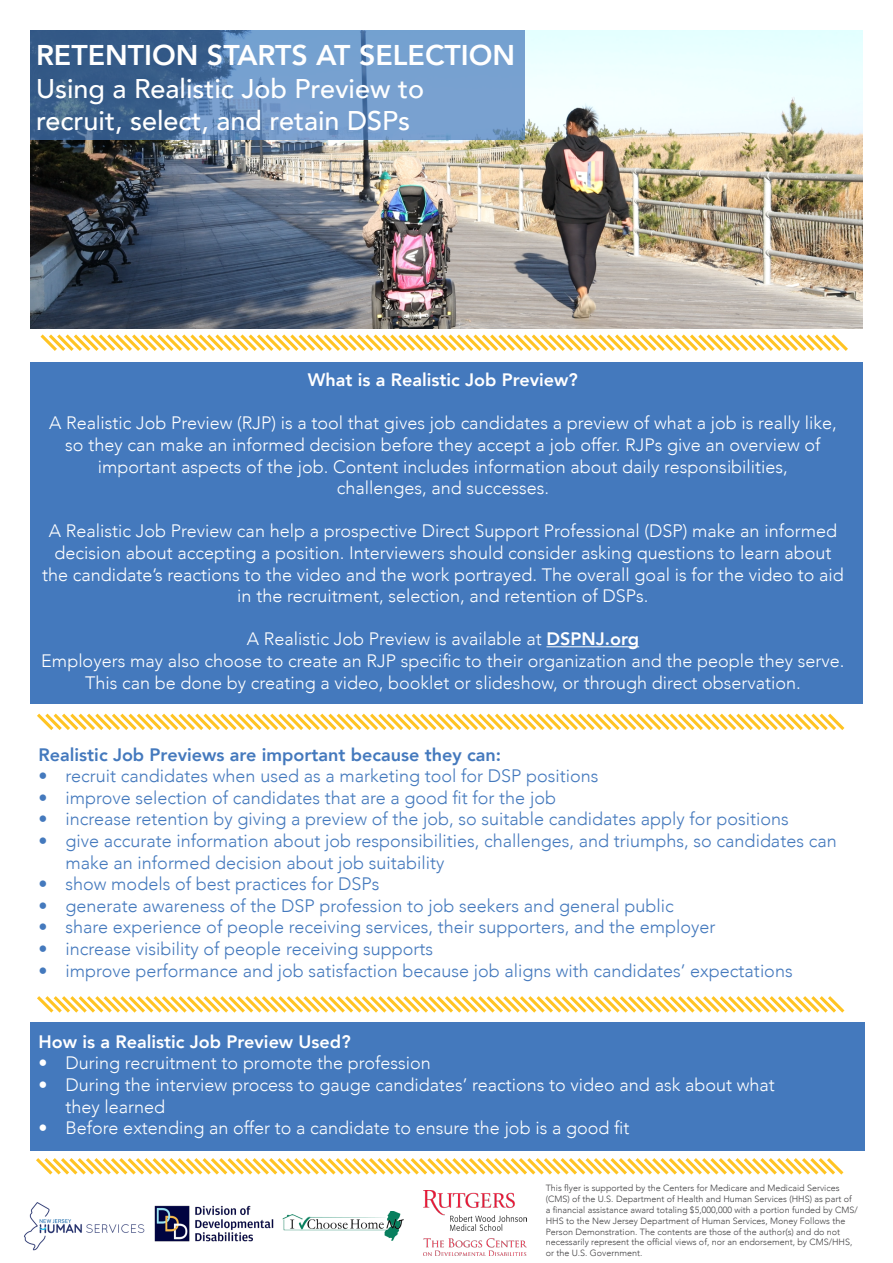
<style>
.page{position:relative;width:893px;height:1263px;background:#fff}
.page>*{position:absolute;margin:0;border:0;box-sizing:border-box;transform-origin:0 0}
.t1{font:800 28.5px "Avenir";color:#fff}
.t2{font:500 27px/32.4px "Avenir";color:#fff}
.t3{font:300 18px/21.6px "Avenir";color:#fff;text-align:center}
.t4{font:300 18px/21.6px "Avenir";color:#4479bd}
.t5{font:800 18px "Avenir";color:#fff}
.t6{font:800 18px "Avenir";color:#4479bd}
.t7{font:300 9px/10.8px "Avenir";color:#414042}
.s1{font-weight:800}
</style>
<div class="page">
<div style="left:30px;top:1022px;width:834px;height:129px;background:#4479bd"></div>
<svg style="left:40px;top:334px;width:808px;height:17px"></svg>
<svg style="left:37px;top:713px;width:808px;height:17px"></svg>
<div style="left:30px;top:363px;width:833px;height:341px;background:#4479bd"></div>
<svg style="left:37px;top:996px;width:808px;height:17px"></svg>
<svg style="left:36px;top:1158px;width:808px;height:17px"></svg>
<img style="left:30px;top:30px;width:833px;height:299px">
<img style="left:24px;top:1202px;width:121px;height:49px">
<hr style="left:546px;top:646px;width:93px;height:1px;background:#fff">
<svg style="left:30px;top:30px;width:494px;height:110px;background:#5e86b4"></svg>
<img style="left:154px;top:1205px;width:120px;height:37px">
<img style="left:423px;top:1191px;width:104px;height:65px">
<img style="left:283px;top:1211px;width:121px;height:30px">
<h1 class="t1" style="left:36px;top:33px;width:481px">RETENTION STARTS AT SELECTION</h1>
<h2 class="t2" style="left:36px;top:71px;width:390px">Using a Realistic Job Preview to recruit, select, and retain DSPs</h2>
<p class="t5" style="left:308px;top:366px;width:272px">What is a Realistic Job Preview?</p>
<p class="t3" style="left:49px;top:412px;width:789px">A Realistic Job Preview (RJP) is a tool that gives job candidates a preview of what a job is really like, so they can make an informed decision before they accept a job offer. RJPs give an overview of important aspects of the job. Content includes information about daily responsibilities,<br>challenges, and successes.</p>
<p class="t3" style="left:42px;top:520px;width:803px">A Realistic Job Preview can help a prospective Direct Support Professional (DSP) make an informed decision about accepting a position. Interviewers should consider asking questions to learn about the candidate’s reactions to the video and the work portrayed. The overall goal is for the video to aid in the recruitment, selection, and retention of DSPs.</p>
<p class="t3" style="left:41px;top:628px;width:805px">A Realistic Job Preview is available at <span class="s1">DSPNJ.org<br></span>Employers may also choose to create an RJP specific to their organization and the people they serve.<br>This can be done by creating a video, booklet or slideshow, or through direct observation.</p>
<p class="t6" style="left:39px;top:740px;width:464px">Realistic Job Previews are important because they can:</p>
<p class="t4" style="left:39px;top:765px;width:561px">• recruit candidates when used as a marketing tool for DSP positions</p>
<p class="t4" style="left:39px;top:787px;width:519px">• improve selection of candidates that are a good fit for the job</p>
<p class="t4" style="left:39px;top:808px;width:752px">• increase retention by giving a preview of the job, so suitable candidates apply for positions</p>
<p class="t4" style="left:66px;top:830px;width:773px;text-indent:-27px">• give accurate information about job responsibilities, challenges, and triumphs, so candidates can make an informed decision about job suitability</p>
<p class="t4" style="left:39px;top:873px;width:342px">• show models of best practices for DSPs</p>
<p class="t4" style="left:39px;top:895px;width:637px">• generate awareness of the DSP profession to job seekers and general public</p>
<p class="t4" style="left:39px;top:916px;width:678px">• share experience of people receiving services, their supporters, and the employer</p>
<p class="t4" style="left:39px;top:938px;width:396px">• increase visibility of people receiving supports</p>
<p class="t4" style="left:39px;top:960px;width:756px">• improve performance and job satisfaction because job aligns with candidates’ expectations</p>
<p class="t5" style="left:39px;top:1027px;width:314px">How is a Realistic Job Preview Used?</p>
<p class="t3" style="left:39px;top:1052px;width:394px">• During recruitment to promote the profession</p>
<p class="t3" style="left:66px;top:1074px;width:711px;text-align:left;text-indent:-27px">• During the interview process to gauge candidates’ reactions to video and ask about what they learned</p>
<p class="t3" style="left:39px;top:1117px;width:592px">• Before extending an offer to a candidate to ensure the job is a good fit</p>
<p class="t7" style="left:546px;top:1183px;width:313px">This flyer is supported by the Centers for Medicare and Medicaid Services (CMS) of the U.S. Department of Health and Human Services (HHS) as part of a financial assistance award totaling $5,000,000 with a portion funded by CMS/ HHS to the New Jersey Department of Human Services, Money Follows the Person Demonstration. The contents are those of the author(s) and do not necessarily represent the official views of, nor an endorsement, by CMS/HHS, or the U.S. Government.</p>
</div>
